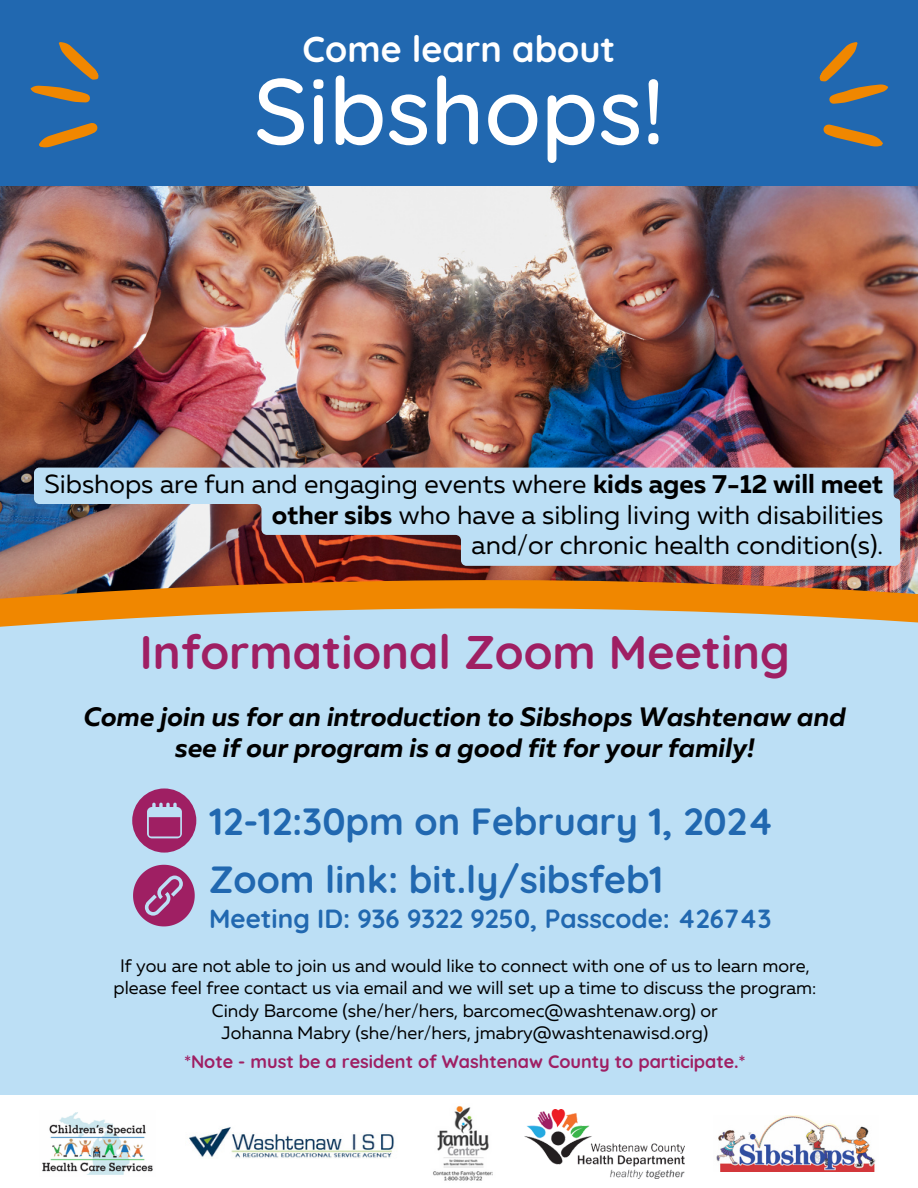
<style>
.page{position:relative;width:918px;height:1188px;background:#bcdff5}
.page>*{position:absolute;margin:0;border:0;box-sizing:border-box;transform-origin:0 0}
.t1{font:500 93.15px "Quicksand";color:#fff}
.t2{font:700 46.95px "Quicksand";color:#9f1f63}
.t3{font:700 37.8px "Quicksand";color:#2168b0}
.t4{font:700 37.65px "Quicksand";color:#2168b0}
.t5{font:700 36.15px "Quicksand";color:#fff}
.t6{font:italic 700 26.55px "Muller";color:#000}
.t7{font:26.1px/30.9px "Muller";color:#000;text-align:right}
.t8{font:700 26.1px "Quicksand";color:#2168b0}
.t9{font:18px "Muller";color:#000}
.t10{font:700 18px "Quicksand";color:#9f1f63}
.s1{font-weight:700}
</style>
<div class="page">
<img style="left:0;top:186px;width:918px;height:392px">
<div style="left:0;top:1095px;width:918px;height:93px;background:#fff"></div>
<div style="left:0;top:0;width:918px;height:186px;background:#2168b0"></div>
<svg style="left:819px;top:42px;width:70px;height:105px"></svg>
<svg style="left:30px;top:42px;width:69px;height:106px"></svg>
<svg style="left:0;top:578px;width:918px;height:49px;fill:#f08700"></svg>
<img style="left:42px;top:1112px;width:111px;height:63px">
<img style="left:189px;top:1127px;width:205px;height:32px">
<img style="left:716px;top:1116px;width:160px;height:56px">
<img style="left:525px;top:1109px;width:160px;height:70px">
<img style="left:433px;top:1106px;width:60px;height:75px">
<svg style="left:34px;top:468px;width:866px;height:98px"></svg>
<svg style="left:132px;top:788px;width:64px;height:65px"></svg>
<svg style="left:133px;top:864px;width:62px;height:63px"></svg>
<p class="t5" style="left:303px;top:26px;width:314px">Come learn about</p>
<p class="t1" style="left:254px;top:51px;width:412px">Sibshops!</p>
<p class="t7" style="left:44px;top:470px;width:840px">Sibshops are fun and engaging events where <span class="s1">kids ages 7-12 will meet other sibs</span> who have a sibling living with disabilities</p>
<p class="t7" style="left:471px;top:532px;width:413px">and/or chronic health condition(s).</p>
<p class="t2" style="left:140px;top:622px;width:652px">Informational Zoom Meeting</p>
<p class="t6" style="left:84px;top:705px;width:764px">Come join us for an introduction to Sibshops Washtenaw and</p>
<p class="t6" style="left:175px;top:737px;width:581px">see if our program is a good fit for your family!</p>
<p class="t3" style="left:209px;top:798px;width:566px">12-12:30pm on February 1, 2024</p>
<p class="t4" style="left:209px;top:855px;width:456px">Zoom link: bit.ly/sibsfeb1</p>
<p class="t8" style="left:209px;top:902px;width:564px">Meeting ID: 936 9322 9250, Passcode: 426743</p>
<p class="t9" style="left:120px;top:958px;width:691px">If you are not able to join us and would like to connect with one of us to learn more,</p>
<p class="t9" style="left:113px;top:980px;width:704px">please feel free contact us via email and we will set up a time to discuss the program:</p>
<p class="t9" style="left:212px;top:1003px;width:507px">Cindy Barcome (she/her/hers, barcomec@washtenaw.org) or</p>
<p class="t9" style="left:222px;top:1025px;width:488px">Johanna Mabry (she/her/hers, jmabry@washtenawisd.org)</p>
<p class="t10" style="left:184px;top:1050px;width:562px">*Note - must be a resident of Washtenaw County to participate.*</p>
</div>
